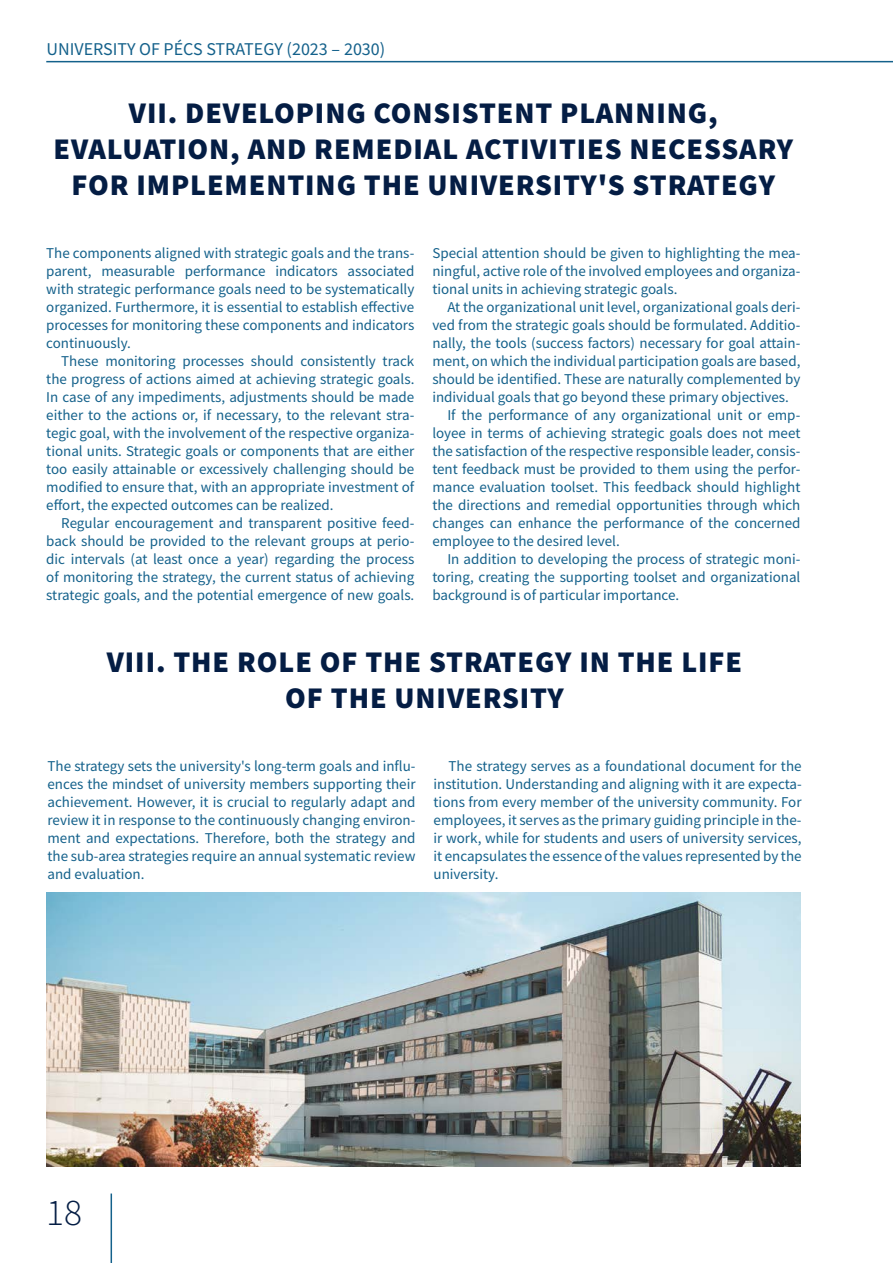
<style>
.page{position:relative;width:893px;height:1263px;background:#fff}
.page>*{position:absolute;margin:0;border:0;box-sizing:border-box;transform-origin:0 0}
.t1{font:300 37.5px "Source Sans Pro";color:#041d44}
.t2{font:900 30px/36px "Source Sans Pro";letter-spacing:.03em;color:#041d44;text-align:center}
.t3{font:18px "Source Sans Pro";color:#14618b}
.t4{font:15px/18px "Source Sans Pro";color:#14618b;text-align:justify}
</style>
<div class="page">
<hr style="left:46px;top:61px;width:847px;height:1px;background:#14618b">
<img style="left:46px;top:892px;width:754px;height:275px">
<hr style="left:111px;top:1193px;width:1px;height:70px;background:#14618b">
<p class="t3" style="left:47px;top:38px;width:340px">UNIVERSITY OF PÉCS STRATEGY (2023 – 2030)</p>
<h2 class="t2" style="left:54px;top:94px;width:741px">VII. DEVELOPING CONSISTENT PLANNING,<br>EVALUATION, AND REMEDIAL ACTIVITIES NECESSARY<br>FOR IMPLEMENTING THE UNIVERSITY'S STRATEGY</h2>
<p class="t4" style="left:46px;top:244px;width:370px">The components aligned with strategic goals and the trans&shy;parent, measurable performance indicators associated with strategic performance goals need to be systematically organized. Furthermore, it is essential to establish effective processes for monitoring these components and indicators continuously.</p>
<p class="t4" style="left:46px;top:352px;width:370px;text-indent:15px">These monitoring processes should consistently track the progress of actions aimed at achieving strategic goals.<br>In case of any impediments, adjustments should be made either to the actions or, if necessary, to the relevant stra&shy;tegic goal, with the involvement of the respective organiza&shy;tional units. Strategic goals or components that are either too easily attainable or excessively challenging should be modified to ensure that, with an appropriate investment of effort, the expected outcomes can be realized.</p>
<p class="t4" style="left:46px;top:514px;width:370px;text-indent:15px">Regular encouragement and transparent positive feed&shy;back should be provided to the relevant groups at perio&shy;dic intervals (at least once a year) regarding the process of monitoring the strategy, the current status of achieving strategic goals, and the potential emergence of new goals.</p>
<p class="t4" style="left:432px;top:244px;width:370px">Special attention should be given to highlighting the mea&shy;ningful, active role of the involved employees and organiza&shy;tional units in achieving strategic goals.</p>
<p class="t4" style="left:447px;top:298px;width:355px">At the organizational unit level, organizational goals deri-</p>
<p class="t4" style="left:432px;top:316px;width:370px">ved from the strategic goals should be formulated. Additio-</p>
<p class="t4" style="left:432px;top:334px;width:370px">nally, the tools (success factors) necessary for goal attain-</p>
<p class="t4" style="left:432px;top:352px;width:370px">ment, on which the individual participation goals are based,</p>
<p class="t4" style="left:432px;top:370px;width:370px">should be identified. These are naturally complemented by</p>
<p class="t4" style="left:432px;top:388px;width:358px">individual goals that go beyond these primary objectives.</p>
<p class="t4" style="left:447px;top:406px;width:355px">If the performance of any organizational unit or emp-</p>
<p class="t4" style="left:432px;top:424px;width:370px">loyee in terms of achieving strategic goals does not meet</p>
<p class="t4" style="left:432px;top:442px;width:370px">the satisfaction of the respective responsible leader, consis-</p>
<p class="t4" style="left:432px;top:460px;width:370px">tent feedback must be provided to them using the perfor-</p>
<p class="t4" style="left:432px;top:478px;width:370px">mance evaluation toolset. This feedback should highlight</p>
<p class="t4" style="left:432px;top:496px;width:370px">the directions and remedial opportunities through which</p>
<p class="t4" style="left:432px;top:514px;width:370px">changes can enhance the performance of the concerned</p>
<p class="t4" style="left:432px;top:532px;width:189px">employee to the desired level.</p>
<p class="t4" style="left:447px;top:550px;width:355px">In addition to developing the process of strategic moni-</p>
<p class="t4" style="left:432px;top:568px;width:370px">toring, creating the supporting toolset and organizational</p>
<p class="t4" style="left:432px;top:586px;width:248px">background is of particular importance.</p>
<h2 class="t2" style="left:107px;top:643px;width:637px">VIII. THE ROLE OF THE STRATEGY IN THE LIFE<br>OF THE UNIVERSITY</h2>
<p class="t4" style="left:47px;top:757px;width:370px">The strategy sets the university's long-term goals and influ&shy;ences the mindset of university members supporting their achievement. However, it is crucial to regularly adapt and review it in response to the continuously changing environ&shy;ment and expectations. Therefore, both the strategy and the sub-area strategies require an annual systematic review and evaluation.</p>
<p class="t4" style="left:434px;top:757px;width:370px;text-indent:15px">The strategy serves as a foundational document for the institution. Understanding and aligning with it are expecta&shy;tions from every member of the university community. For employees, it serves as the primary guiding principle in the&shy;ir work, while for students and users of university services, it encapsulates the essence of the values represented by the university.</p>
<h1 class="t1" style="left:46px;top:1190px;width:37px">18</h1>
</div>
